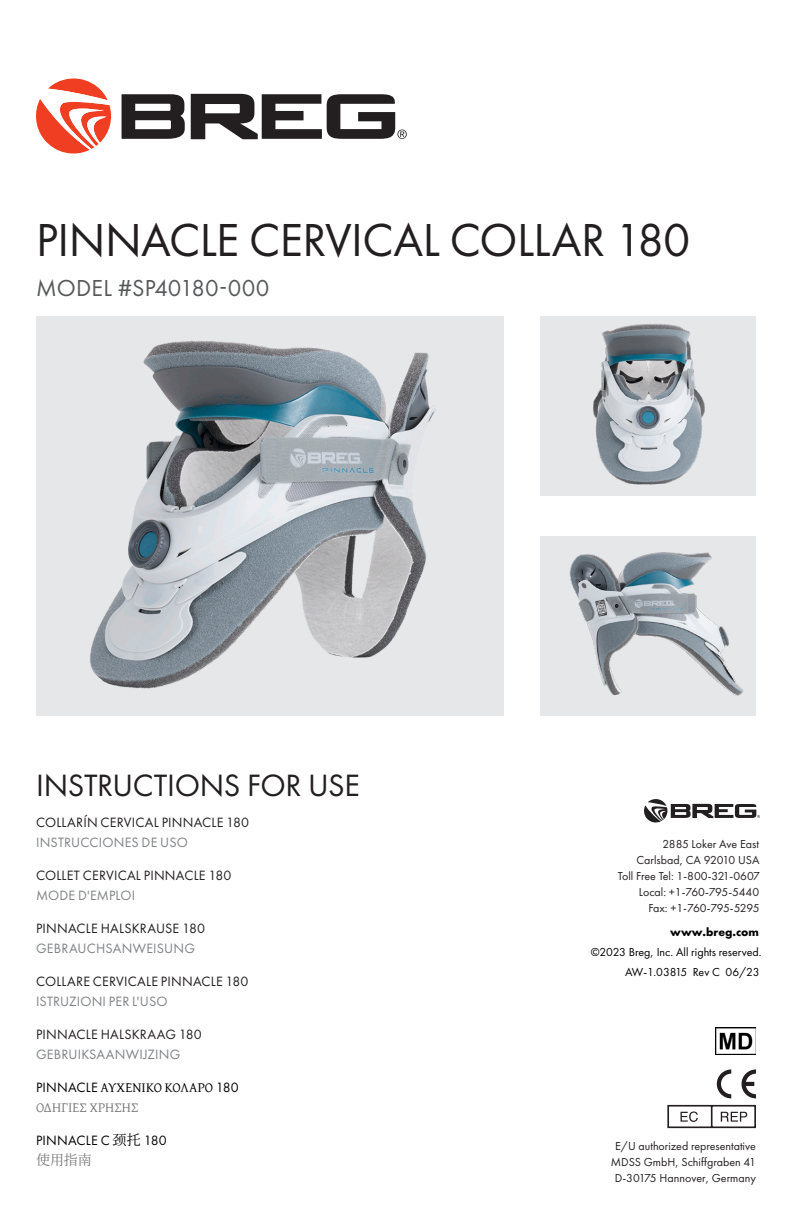
<style>
.page{position:relative;width:792px;height:1224px;background:#fff}
.page>*{position:absolute;margin:0;border:0;box-sizing:border-box;transform-origin:0 0}
.Product_Title{font:48px "Futura PT";letter-spacing:-.01em;color:#231f20}
.t1{font:32px "Futura PT";letter-spacing:-.01em;color:#231f20}
.Model{font:24px "Futura PT";letter-spacing:.005em;color:#57585a}
.Language_Title_Front{font:14px "Futura PT";letter-spacing:.015em;color:#231f20}
.IFU_Translation_Fron{font:14px "Futura PT";letter-spacing:.015em;color:#808285}
.Language_Title_Front-2{font:14px "Gentium Plus";letter-spacing:.005em;color:#000}
.Language_Title_Front-3{font:14px "Futura PT";letter-spacing:.01em;color:#000}
.IFU_Translation_Fron-2{font:14px "Gentium Plus";letter-spacing:.005em;color:#7b7979}
.IFU_Translation_Fron-3{font:14px "Source Han Serif SC";color:#7b7979}
.t2{font:12px/16px "Futura PT";color:#231f20;text-align:center}
.t3{font:12px "Futura PT";color:#000}
.t4{font:12px "Futura PT";letter-spacing:-.02em;color:#000}
.Breg_com{font:700 12px "Futura PT";color:#000}
.s1{font-family:"Futura PT"}
.s2{font-family:"Source Han Serif SC"}
</style>
<div class="page">
<svg style="left:122px;top:94px;width:63px;height:45px"></svg>
<svg style="left:36px;top:78px;width:75px;height:76px"></svg>
<svg style="left:191px;top:94px;width:216px;height:45px"></svg>
<img style="left:36px;top:316px;width:468px;height:400px">
<div style="left:540px;top:536px;width:216px;height:180px;background:#e6e7e9"></div>
<img style="left:569px;top:552px;width:175px;height:144px">
<img style="left:540px;top:316px;width:216px;height:180px">
<svg style="left:644px;top:799px;width:116px;height:24px"></svg>
<svg style="left:667px;top:1104px;width:89px;height:25px"></svg>
<svg style="left:717px;top:1069px;width:14px;height:29px"></svg>
<svg style="left:742px;top:1069px;width:14px;height:29px"></svg>
<img style="left:715px;top:1028px;width:41px;height:26px">
<p class="Product_Title" style="left:36px;top:212px;width:656px">PINNACLE CERVICAL COLLAR 180</p>
<p class="Model" style="left:36px;top:274px;width:235px">MODEL #SP40180-000</p>
<h2 class="t1" style="left:36px;top:766px;width:325px">INSTRUCTIONS FOR USE</h2>
<p class="Language_Title_Front" style="left:36px;top:814px;width:215px">COLLARÍN CERVICAL PINNACLE 180</p>
<p class="IFU_Translation_Fron" style="left:36px;top:834px;width:153px">INSTRUCCIONES DE USO</p>
<p class="Language_Title_Front" style="left:36px;top:867px;width:197px">COLLET CERVICAL PINNACLE 180</p>
<p class="IFU_Translation_Fron" style="left:36px;top:887px;width:101px">MODE D'EMPLOI</p>
<p class="Language_Title_Front" style="left:36px;top:920px;width:170px">PINNACLE HALSKRAUSE 180</p>
<p class="IFU_Translation_Fron" style="left:36px;top:940px;width:161px">GEBRAUCHSANWEISUNG</p>
<p class="Language_Title_Front" style="left:36px;top:973px;width:214px">COLLARE CERVICALE PINNACLE 180</p>
<p class="IFU_Translation_Fron" style="left:36px;top:993px;width:133px">ISTRUZIONI PER L'USO</p>
<p class="Language_Title_Front" style="left:36px;top:1026px;width:167px">PINNACLE HALSKRAAG 180</p>
<p class="IFU_Translation_Fron" style="left:36px;top:1046px;width:146px">GEBRUIKSAANWIJZING</p>
<p class="Language_Title_Front-2" style="left:36px;top:1074px;width:204px"><span class="s1">PINNACLE</span> ΑΥΧΕΝΙΚΟ ΚΟΛΑΡΟ <span class="s1">180</span></p>
<p class="IFU_Translation_Fron-2" style="left:36px;top:1094px;width:104px">ΟΔΗΓΙΕΣ ΧΡΗΣΗΣ</p>
<p class="Language_Title_Front-3" style="left:36px;top:1132px;width:132px">PINNACLE C <span class="s2">颈托</span> 180</p>
<p class="IFU_Translation_Fron-3" style="left:36px;top:1152px;width:57px">使用指南</p>
<p class="t2" style="left:618px;top:836px;width:144px;text-align:right">2885 Loker Ave East<br>Carlsbad, CA 92010 USA<br>Toll Free Tel: 1-800-321-0607<br>Local: +1-760-795-5440<br>Fax: +1-760-795-5295</p>
<p class="Breg_com" style="left:670px;top:924px;width:90px">www.breg.com</p>
<p class="t3" style="left:591px;top:945px;width:172px">©2023 Breg, Inc. All rights reserved.</p>
<p class="t4" style="left:625px;top:965px;width:136px">AW-1.03815 Rev C 06/23</p>
<p class="t2" style="left:611px;top:1138px;width:147px">E/U authorized representative<br>MDSS GmbH, Schiffgraben 41<br>D-30175 Hannover, Germany</p>
</div>
